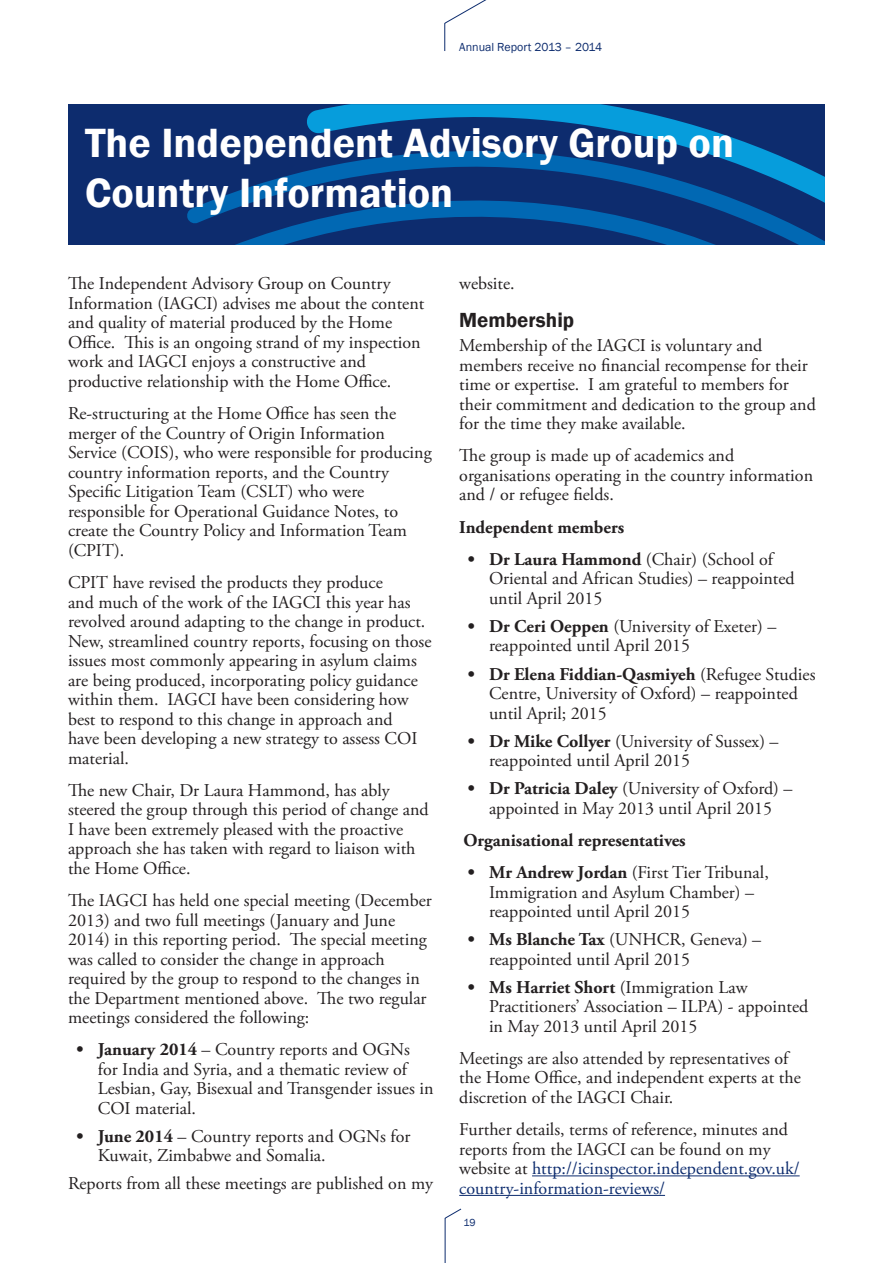
<style>
.page{position:relative;width:893px;height:1263px;background:#fff}
.page>*{position:absolute;margin:0;border:0;box-sizing:border-box;transform-origin:0 0}
.Section_Title{font:600 42px/50.4px "Franklin Gothic";color:#fff}
.Subheading{font:600 21px "Franklin Gothic";color:#231f20}
.Body_Copy{font:18px/19.5px "Adobe Garamond Pro";color:#231f20}
.Body_Copy-2{font:700 18px "Adobe Garamond Pro";color:#231f20}
.t1{font:12px "Franklin Gothic";color:#0d2c6e}
.t2{font:10.5px "Franklin Gothic";color:#0d2c6e}
.s1{font-weight:700}
.s2{color:#0d2c6e}
</style>
<div class="page">
<svg style="left:444px;top:1208px;width:18px;height:55px"></svg>
<svg style="left:444px;top:0;width:43px;height:51px"></svg>
<hr style="left:532px;top:1175px;width:268px;height:1px;background:#0d2c6e">
<hr style="left:459px;top:1195px;width:206px;height:1px;background:#0d2c6e">
<div style="left:68px;top:104px;width:757px;height:141px;background:#0d2c6e"></div>
<svg style="left:307px;top:104px;width:113px;height:29px;fill:#069ddc"></svg>
<svg style="left:317px;top:133px;width:103px;height:29px"></svg>
<svg style="left:187px;top:162px;width:233px;height:83px"></svg>
<svg style="left:420px;top:104px;width:405px;height:141px"></svg>
<p class="t1" style="left:459px;top:39px;width:145px">Annual Report 2013 – 2014</p>
<p class="Section_Title" style="left:85px;top:118px;width:651px">The Independent Advisory Group on<br>Country Information</p>
<p class="Body_Copy" style="left:68px;top:275px;width:358px">The Independent Advisory Group on Country Information (IAGCI) advises me about the content and quality of material produced by the Home Office. This is an ongoing strand of my inspection work and IAGCI enjoys a constructive and productive relationship with the Home Office.</p>
<p class="Body_Copy" style="left:68px;top:404px;width:365px">Re-structuring at the Home Office has seen the merger of the Country of Origin Information Service (COIS), who were responsible for producing country information reports, and the Country Specific Litigation Team (CSLT) who were responsible for Operational Guidance Notes, to create the Country Policy and Information Team (CPIT).</p>
<p class="Body_Copy" style="left:68px;top:573px;width:365px">CPIT have revised the products they produce<br>and much of the work of the IAGCI this year has revolved around adapting to the change in product.<br>New, streamlined country reports, focusing on those issues most commonly appearing in asylum claims are being produced, incorporating policy guidance within them. IAGCI have been considering how best to respond to this change in approach and<br>have been developing a new strategy to assess COI material.</p>
<p class="Body_Copy" style="left:68px;top:781px;width:362px">The new Chair, Dr Laura Hammond, has ably steered the group through this period of change and I have been extremely pleased with the proactive approach she has taken with regard to liaison with the Home Office.</p>
<p class="Body_Copy" style="left:68px;top:891px;width:365px">The IAGCI has held one special meeting (December 2013) and two full meetings (January and June 2014) in this reporting period. The special meeting was called to consider the change in approach required by the group to respond to the changes in the Department mentioned above. The two regular meetings considered the following:</p>
<p class="Body_Copy" style="left:98px;top:1040px;width:337px;text-indent:-21px"><span class="s1">• January 2014</span> – Country reports and OGNs for India and Syria, and a thematic review of Lesbian, Gay, Bisexual and Transgender issues in COI material.</p>
<p class="Body_Copy" style="left:98px;top:1127px;width:314px;text-indent:-21px"><span class="s1">• June 2014</span> – Country reports and OGNs for<br>Kuwait, Zimbabwe and Somalia.</p>
<p class="Body_Copy" style="left:68px;top:1174px;width:366px">Reports from all these meetings are published on my</p>
<p class="Body_Copy" style="left:459px;top:275px;width:57px">website.</p>
<p class="Subheading" style="left:459px;top:307px;width:116px">Membership</p>
<p class="Body_Copy" style="left:459px;top:336px;width:358px">Membership of the IAGCI is voluntary and members receive no financial recompense for their time or expertise. I am grateful to members for their commitment and dedication to the group and for the time they make available.</p>
<p class="Body_Copy" style="left:459px;top:447px;width:355px">The group is made up of academics and organisations operating in the country information and / or refugee fields.</p>
<p class="Body_Copy-2" style="left:459px;top:516px;width:166px">Independent members</p>
<p class="Body_Copy" style="left:489px;top:550px;width:307px;text-indent:-21px"><span class="s1">• Dr Laura Hammond</span> (Chair) (School of<br>Oriental and African Studies) – reappointed until April 2015</p>
<p class="Body_Copy" style="left:489px;top:617px;width:289px;text-indent:-21px"><span class="s1">• Dr Ceri Oeppen</span> (University of Exeter) – reappointed until April 2015</p>
<p class="Body_Copy" style="left:489px;top:665px;width:328px;text-indent:-21px"><span class="s1">• Dr Elena Fiddian-Qasmiyeh</span> (Refugee Studies<br>Centre, University of Oxford) – reappointed until April; 2015</p>
<p class="Body_Copy" style="left:489px;top:732px;width:291px;text-indent:-21px"><span class="s1">• Dr Mike Collyer</span> (University of Sussex) – reappointed until April 2015</p>
<p class="Body_Copy" style="left:468px;top:779px;width:326px;text-align:center"><span class="s1">• Dr Patricia Daley</span> (University of Oxford) – appointed in May 2013 until April 2015</p>
<p class="Body_Copy-2" style="left:464px;top:829px;width:224px">Organisational representatives</p>
<p class="Body_Copy" style="left:489px;top:863px;width:281px;text-indent:-21px"><span class="s1">• Mr Andrew Jordan</span> (First Tier Tribunal,<br>Immigration and Asylum Chamber) – reappointed until April 2015</p>
<p class="Body_Copy" style="left:489px;top:930px;width:274px;text-indent:-21px"><span class="s1">• Ms Blanche Tax</span> (UNHCR, Geneva) – reappointed until April 2015</p>
<p class="Body_Copy" style="left:489px;top:978px;width:321px;text-indent:-21px"><span class="s1">• Ms Harriet Short</span> (Immigration Law<br>Practitioners’ Association – ILPA) - appointed in May 2013 until April 2015</p>
<p class="Body_Copy" style="left:459px;top:1049px;width:343px">Meetings are also attended by representatives of the Home Office, and independent experts at the discretion of the IAGCI Chair.</p>
<p class="Body_Copy" style="left:459px;top:1120px;width:342px">Further details, terms of reference, minutes and reports from the IAGCI can be found on my website at <span class="s2">http://icinspector.independent.gov.uk/ country-information-reviews/</span></p>
<p class="t2" style="left:463px;top:1216px;width:14px">19</p>
</div>
